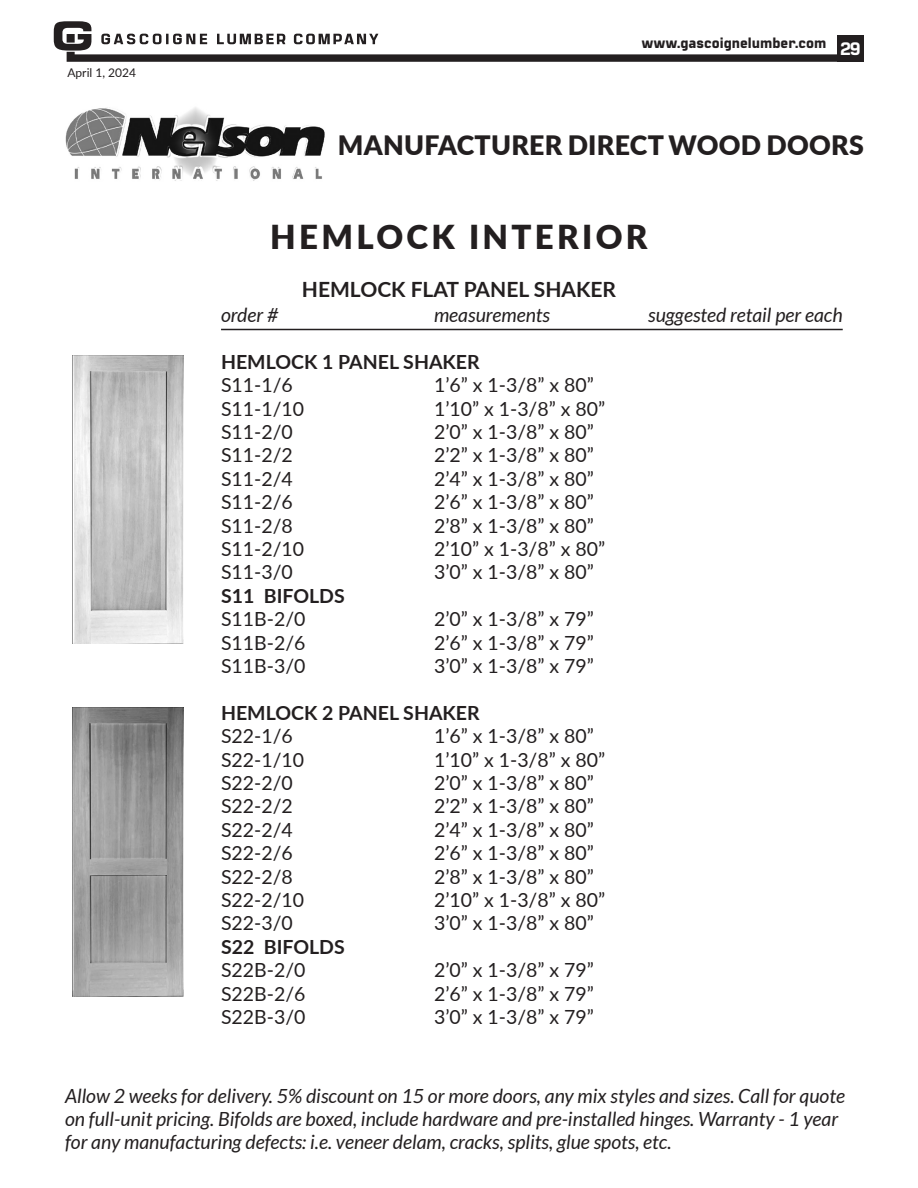
<style>
.page{position:relative;width:918px;height:1188px;background:#fff}
.page>*{position:absolute;margin:0;border:0;box-sizing:border-box;transform-origin:0 0}
.t1{font:900 33px "Lato";letter-spacing:.1em;color:#231f20}
.t2{font:900 26.7px "Lato";letter-spacing:.01em;color:#231f20}
.t3{font:700 21px "Lato";color:#231f20}
.t4{font:19.5px "Lato";color:#231f20}
.t5{font:italic 19.5px/23.4px "Lato";color:#231f20}
.t6{font:700 19.5px "Lato";color:#231f20}
.t7{font:800 15px "Manifold CF";color:#231f20}
.t8{font:italic 15px "Lato";color:#231f20}
.t9{font:12px "Lato";color:#231f20}
.s1{font-size:18px;color:#fff}
</style>
<div class="page">
<svg style="left:54px;top:21px;width:810px;height:41px"></svg>
<div style="left:837px;top:36px;width:27px;height:26px;background:#231f20"></div>
<hr style="left:221px;top:329px;width:622px;height:1px;background:#231f20">
<img style="left:73px;top:355px;width:110px;height:289px">
<img style="left:73px;top:707px;width:110px;height:290px">
<img style="left:65px;top:107px;width:260px;height:74px">
<p class="t9" style="left:68px;top:64px;width:70px">April 1, 2024</p>
<p class="t7" style="left:641px;top:31px;width:221px">www.gascoignelumber.com <span class="s1">29</span></p>
<p class="t2" style="left:338px;top:125px;width:528px">MANUFACTURER DIRECT WOOD DOORS</p>
<p class="t1" style="left:270px;top:212px;width:379px">HEMLOCK INTERIOR</p>
<p class="t3" style="left:302px;top:274px;width:316px">HEMLOCK FLAT PANEL SHAKER</p>
<p class="t5" style="left:221px;top:304px;width:59px">order #</p>
<p class="t5" style="left:434px;top:304px;width:118px">measurements</p>
<p class="t5" style="left:648px;top:304px;width:196px">suggested retail per each</p>
<p class="t6" style="left:221px;top:347px;width:260px">HEMLOCK 1 PANEL SHAKER</p>
<p class="t4" style="left:221px;top:371px;width:73px">S11-1/6</p>
<p class="t4" style="left:434px;top:371px;width:161px">1’6” x 1-3/8” x 80”</p>
<p class="t4" style="left:221px;top:395px;width:85px">S11-1/10</p>
<p class="t4" style="left:434px;top:395px;width:173px">1’10” x 1-3/8” x 80”</p>
<p class="t4" style="left:221px;top:418px;width:73px">S11-2/0</p>
<p class="t4" style="left:434px;top:418px;width:161px">2’0” x 1-3/8” x 80”</p>
<p class="t4" style="left:221px;top:441px;width:73px">S11-2/2</p>
<p class="t4" style="left:434px;top:441px;width:161px">2’2” x 1-3/8” x 80”</p>
<p class="t4" style="left:221px;top:465px;width:73px">S11-2/4</p>
<p class="t4" style="left:434px;top:465px;width:161px">2’4” x 1-3/8” x 80”</p>
<p class="t4" style="left:221px;top:488px;width:73px">S11-2/6</p>
<p class="t4" style="left:434px;top:488px;width:161px">2’6” x 1-3/8” x 80”</p>
<p class="t4" style="left:221px;top:512px;width:73px">S11-2/8</p>
<p class="t4" style="left:434px;top:512px;width:161px">2’8” x 1-3/8” x 80”</p>
<p class="t4" style="left:221px;top:535px;width:85px">S11-2/10</p>
<p class="t4" style="left:434px;top:535px;width:173px">2’10” x 1-3/8” x 80”</p>
<p class="t4" style="left:221px;top:558px;width:73px">S11-3/0</p>
<p class="t4" style="left:434px;top:558px;width:161px">3’0” x 1-3/8” x 80”</p>
<p class="t6" style="left:221px;top:581px;width:125px">S11 BIFOLDS</p>
<p class="t4" style="left:221px;top:605px;width:86px">S11B-2/0</p>
<p class="t4" style="left:434px;top:605px;width:161px">2’0” x 1-3/8” x 79”</p>
<p class="t4" style="left:221px;top:629px;width:86px">S11B-2/6</p>
<p class="t4" style="left:434px;top:629px;width:161px">2’6” x 1-3/8” x 79”</p>
<p class="t4" style="left:221px;top:652px;width:86px">S11B-3/0</p>
<p class="t4" style="left:434px;top:652px;width:161px">3’0” x 1-3/8” x 79”</p>
<p class="t6" style="left:221px;top:698px;width:260px">HEMLOCK 2 PANEL SHAKER</p>
<p class="t4" style="left:221px;top:722px;width:73px">S22-1/6</p>
<p class="t4" style="left:434px;top:722px;width:161px">1’6” x 1-3/8” x 80”</p>
<p class="t4" style="left:221px;top:746px;width:85px">S22-1/10</p>
<p class="t4" style="left:434px;top:746px;width:173px">1’10” x 1-3/8” x 80”</p>
<p class="t4" style="left:221px;top:769px;width:73px">S22-2/0</p>
<p class="t4" style="left:434px;top:769px;width:161px">2’0” x 1-3/8” x 80”</p>
<p class="t4" style="left:221px;top:792px;width:73px">S22-2/2</p>
<p class="t4" style="left:434px;top:792px;width:161px">2’2” x 1-3/8” x 80”</p>
<p class="t4" style="left:221px;top:816px;width:73px">S22-2/4</p>
<p class="t4" style="left:434px;top:816px;width:161px">2’4” x 1-3/8” x 80”</p>
<p class="t4" style="left:221px;top:839px;width:73px">S22-2/6</p>
<p class="t4" style="left:434px;top:839px;width:161px">2’6” x 1-3/8” x 80”</p>
<p class="t4" style="left:221px;top:863px;width:73px">S22-2/8</p>
<p class="t4" style="left:434px;top:863px;width:161px">2’8” x 1-3/8” x 80”</p>
<p class="t4" style="left:221px;top:886px;width:85px">S22-2/10</p>
<p class="t4" style="left:434px;top:886px;width:173px">2’10” x 1-3/8” x 80”</p>
<p class="t4" style="left:221px;top:909px;width:73px">S22-3/0</p>
<p class="t4" style="left:434px;top:909px;width:161px">3’0” x 1-3/8” x 80”</p>
<p class="t6" style="left:221px;top:932px;width:125px">S22 BIFOLDS</p>
<p class="t4" style="left:221px;top:956px;width:86px">S22B-2/0</p>
<p class="t4" style="left:434px;top:956px;width:161px">2’0” x 1-3/8” x 79”</p>
<p class="t4" style="left:221px;top:980px;width:86px">S22B-2/6</p>
<p class="t4" style="left:434px;top:980px;width:161px">2’6” x 1-3/8” x 79”</p>
<p class="t4" style="left:221px;top:1003px;width:86px">S22B-3/0</p>
<p class="t4" style="left:434px;top:1003px;width:161px">3’0” x 1-3/8” x 79”</p>
<p class="t5" style="left:65px;top:1084px;width:782px">Allow 2 weeks for delivery. 5% discount on 15 or more doors, any mix styles and sizes. Call for quote on full-unit pricing. Bifolds are boxed, include hardware and pre-installed hinges. Warranty - 1 year for any manufacturing defects: i.e. veneer delam, cracks, splits, glue spots, etc.</p>
<p class="t8" style="left:382px;top:1133px;width:155px">(Prices subject to change)</p>
</div>
